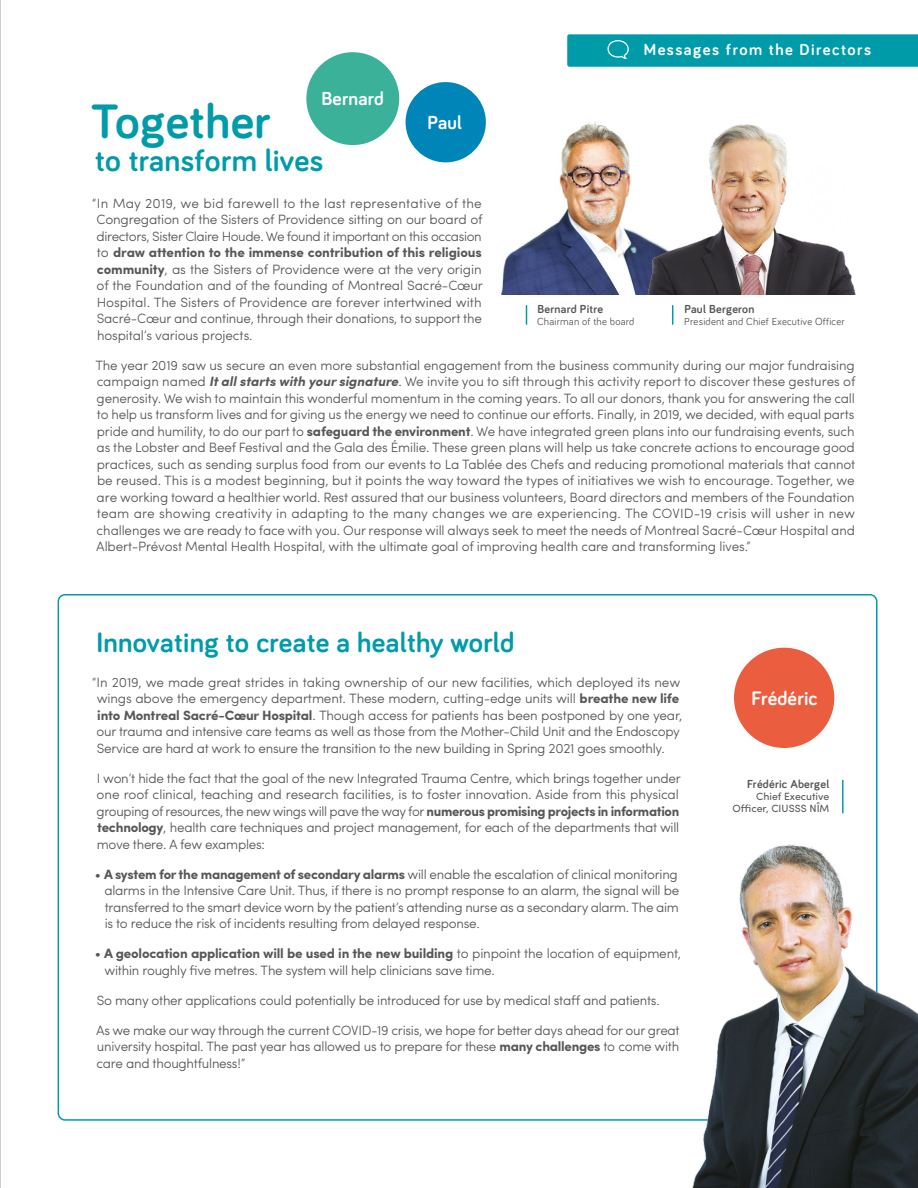
<style>
.page{position:relative;width:918px;height:1188px;background:#fff}
.page>*{position:absolute;margin:0;border:0;box-sizing:border-box;transform-origin:0 0}
.t1{font:700 49.8px "Bariol";letter-spacing:.01em;color:#009ba9}
.t2{font:700 31.8px "Bariol";letter-spacing:.01em;color:#009ba9}
.t3{font:700 28.8px "Bariol";letter-spacing:.01em;color:#009ba9}
.t4{font:700 20.25px "Bariol";letter-spacing:.01em;color:#fff}
.t5{font:700 19.5px "Bariol";letter-spacing:.01em;color:#fff}
.t6{font:700 16.5px "Bariol";letter-spacing:.09em;color:#fff}
.t7{font:300 13.5px/16.5px "Sofia Pro";letter-spacing:-.02em;color:#575756;text-align:justify}
.t8{font:700 12px "Bariol";letter-spacing:.02em;color:#575756}
.t9{font:10.5px "Bariol";letter-spacing:.02em;color:#575756}
.t10{font:10.5px/12px "Sofia Pro";color:#575756;text-align:right}
.s1{font-weight:700}
.s2{font-weight:700;font-style:italic}
</style>
<div class="page">
<div style="left:734px;top:648px;width:100px;height:100px;background:#eb5d3f;border-radius:50%"></div>
<svg style="left:526px;top:306px;width:1px;height:18px"></svg>
<svg style="left:672px;top:306px;width:1px;height:18px"></svg>
<svg style="left:567px;top:34px;width:351px;height:33px;background:#069dab"></svg>
<img style="left:501px;top:122px;width:142px;height:172px">
<img style="left:643px;top:124px;width:213px;height:170px">
<div style="left:306px;top:52px;width:93px;height:93px;background:#3bb199;border-radius:50%"></div>
<div style="left:406px;top:82px;width:80px;height:80px;background:#0085b8;border-radius:50%"></div>
<img style="left:675px;top:832px;width:243px;height:356px">
<hr style="left:842px;top:780px;width:2px;height:33px;background:#009ba9">
<hr style="left:0;top:0;width:1px;height:1188px;background:#9d9d9c">
<h3 class="t5" style="left:321px;top:85px;width:64px">Bernard</h3>
<h1 class="t1" style="left:91px;top:87px;width:181px">Together</h1>
<h2 class="t2" style="left:95px;top:139px;width:230px">to transform lives</h2>
<h3 class="t5" style="left:428px;top:109px;width:36px">Paul</h3>
<p class="t6" style="left:644px;top:38px;width:229px">Messages from the Directors</p>
<p class="t7" style="left:97px;top:194px;width:388px;text-indent:-5px">“In May 2019, we bid farewell to the last representative of the Congregation of the Sisters of Providence sitting on our board of directors, Sister Claire Houde. We found it important on this occasion to <span class="s1">draw attention to the immense contribution of this religious community</span>, as the Sisters of Providence were at the very origin of the Foundation and of the founding of Montreal Sacré-Cœur Hospital. The Sisters of Providence are forever intertwined with Sacré-Cœur and continue, through their donations, to support the hospital’s various projects.</p>
<p class="t7" style="left:95px;top:356px;width:762px">The year 2019 saw us secure an even more substantial engagement from the business community during our major fundraising campaign named <span class="s2">It all starts with your signature</span>. We invite you to sift through this activity report to discover these gestures of generosity. We wish to maintain this wonderful momentum in the coming years. To all our donors, thank you for answering the call to help us transform lives and for giving us the energy we need to continue our efforts. Finally, in 2019, we decided, with equal parts pride and humility, to do our part to <span class="s1">safeguard the environment</span>. We have integrated green plans into our fundraising events, such as the Lobster and Beef Festival and the Gala des Émilie. These green plans will help us take concrete actions to encourage good practices, such as sending surplus food from our events to La Tablée des Chefs and reducing promotional materials that cannot be reused. This is a modest beginning, but it points the way toward the types of initiatives we wish to encourage. Together, we are working toward a healthier world. Rest assured that our business volunteers, Board directors and members of the Foundation team are showing creativity in adapting to the many changes we are experiencing. The COVID-19 crisis will usher in new challenges we are ready to face with you. Our response will always seek to meet the needs of Montreal Sacré-Cœur Hospital and Albert-Prévost Mental Health Hospital, with the ultimate goal of improving health care and transforming lives.”</p>
<p class="t8" style="left:537px;top:301px;width:67px">Bernard Pitre</p>
<p class="t9" style="left:537px;top:314px;width:99px">Chairman of the board</p>
<p class="t8" style="left:684px;top:301px;width:72px">Paul Bergeron</p>
<p class="t9" style="left:684px;top:314px;width:162px">President and Chief Executive Officer</p>
<h3 class="t3" style="left:96px;top:622px;width:420px">Innovating to create a healthy world</h3>
<p class="t7" style="left:97px;top:673px;width:587px;text-align:left;text-indent:-5px">“In 2019, we made great strides in taking ownership of our new facilities, which deployed its new wings above the emergency department. These modern, cutting-edge units will <span class="s1">breathe new life into Montreal Sacré-Cœur Hospital</span>. Though access for patients has been postponed by one year, our trauma and intensive care teams as well as those from the Mother-Child Unit and the Endoscopy Service are hard at work to ensure the transition to the new building in Spring 2021 goes smoothly.</p>
<p class="t7" style="left:97px;top:769px;width:586px;text-align:left">I won’t hide the fact that the goal of the new Integrated Trauma Centre, which brings together under one roof clinical, teaching and research facilities, is to foster innovation. Aside from this physical grouping of resources, the new wings will pave the way for <span class="s1">numerous promising projects in information technology</span>, health care techniques and project management, for each of the departments that will move there. A few examples:</p>
<p class="t7" style="left:104px;top:865px;width:576px;text-indent:-10px">• <span class="s1">A system for the management of secondary alarms</span> will enable the escalation of clinical monitoring alarms in the Intensive Care Unit. Thus, if there is no prompt response to an alarm, the signal will be transferred to the smart device worn by the patient’s attending nurse as a secondary alarm. The aim is to reduce the risk of incidents resulting from delayed response.</p>
<p class="t7" style="left:104px;top:944px;width:578px;text-indent:-10px">• <span class="s1">A geolocation application will be used in the new building</span> to pinpoint the location of equipment, within roughly five metres. The system will help clinicians save time.</p>
<p class="t7" style="left:97px;top:991px;width:565px">So many other applications could potentially be introduced for use by medical staff and patients.</p>
<p class="t7" style="left:96px;top:1021px;width:585px">As we make our way through the current COVID-19 crisis, we hope for better days ahead for our great university hospital. The past year has allowed us to prepare for these <span class="s1">many challenges</span> to come with care and thoughtfulness!”</p>
<h3 class="t4" style="left:751px;top:685px;width:68px">Frédéric</h3>
<p class="t8" style="left:747px;top:776px;width:84px">Frédéric Abergel</p>
<p class="t10" style="left:733px;top:790px;width:98px">Chief Executive<br>Officer, CIUSSS NÎM</p>
</div>
